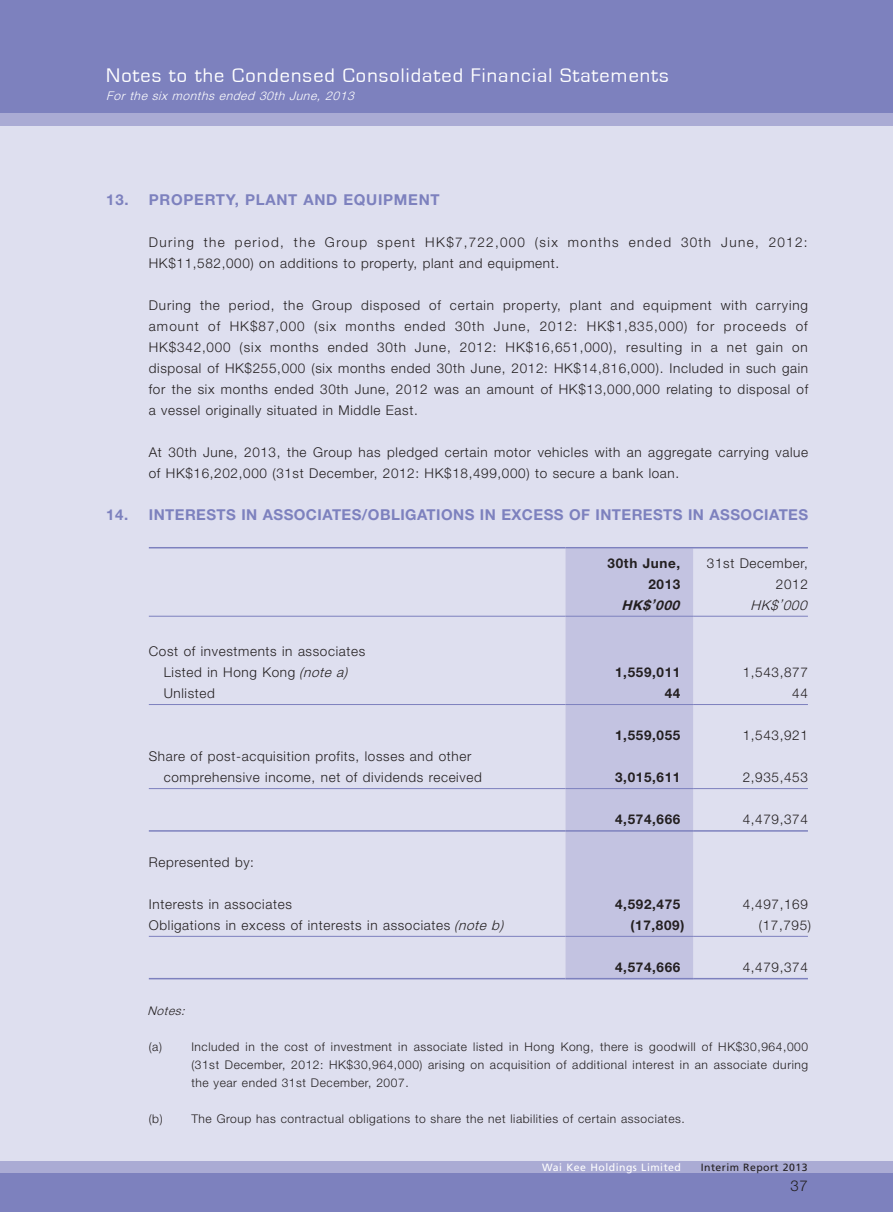
<style>
.page{position:relative;width:893px;height:1212px;background:#dedfef}
.page>*{position:absolute;margin:0;border:0;box-sizing:border-box;transform-origin:0 0}
.t1{font:20.25px "Eurostile";letter-spacing:.055em;color:#fff}
.Heading_1{font:700 15px "Helvetica Neue LT Std";letter-spacing:.03em;color:#7d81be}
.Heading_1-2{font:700 15px "Helvetica Neue LT Std";letter-spacing:.05em;color:#7d81be}
.t2{font:300 15px "Helvetica Neue LT Std";color:#231f20}
.Body_Text{font:300 13.5px/21px "Helvetica Neue LT Std";letter-spacing:.05em;color:#231f20}
.Body_Text-2{font:300 13.5px/21px "Helvetica Neue LT Std";letter-spacing:.09em;color:#231f20}
.Body_Text-3{font:700 13.5px "Helvetica Neue LT Std";color:#231f20}
.Body_Text-4{font:italic 700 13.5px "Helvetica Neue LT Std";color:#231f20}
.Body_Text-5{font:italic 300 13.5px "Helvetica Neue LT Std";color:#231f20}
.Notes{font:300 12px/18px "Helvetica Neue LT Std";letter-spacing:.05em;color:#231f20;text-align:justify}
.t3{font:italic 300 12px "Helvetica Neue LT Std";color:#fff}
.Notes-2{font:italic 300 12px "Helvetica Neue LT Std";color:#231f20}
.t4{font:10.5px "Frutiger LT Std";letter-spacing:.05em;color:#fff}
.t5{font:10.5px "Frutiger LT Std";letter-spacing:.045em;color:#231f20}
.s1{font-style:italic}
</style>
<div class="page">
<div style="left:0;top:1161px;width:893px;height:13px;background:#aaabd4"></div>
<div style="left:0;top:1174px;width:893px;height:38px;background:#7d81be"></div>
<div style="left:0;top:0;width:893px;height:125px;background:#aaabd4"></div>
<div style="left:0;top:0;width:893px;height:113px;background:#7d81be"></div>
<div style="left:566px;top:548px;width:127px;height:430px;background:#c3c3e1"></div>
<hr style="left:149px;top:547px;width:417px;height:1px;background:#7d81be">
<hr style="left:566px;top:547px;width:242px;height:1px;background:#7d81be">
<hr style="left:149px;top:616px;width:417px;height:1px;background:#7d81be">
<hr style="left:566px;top:616px;width:127px;height:1px;background:#7d81be">
<hr style="left:693px;top:616px;width:115px;height:1px;background:#7d81be">
<hr style="left:149px;top:704px;width:417px;height:1px;background:#7d81be">
<hr style="left:566px;top:704px;width:127px;height:1px;background:#7d81be">
<hr style="left:693px;top:704px;width:115px;height:1px;background:#7d81be">
<hr style="left:149px;top:788px;width:417px;height:1px;background:#7d81be">
<hr style="left:566px;top:788px;width:127px;height:1px;background:#7d81be">
<hr style="left:693px;top:788px;width:115px;height:1px;background:#7d81be">
<hr style="left:149px;top:830px;width:417px;height:2px;background:#7d81be">
<hr style="left:566px;top:830px;width:127px;height:2px;background:#7d81be">
<hr style="left:693px;top:830px;width:115px;height:2px;background:#7d81be">
<hr style="left:149px;top:936px;width:417px;height:1px;background:#7d81be">
<hr style="left:566px;top:936px;width:127px;height:1px;background:#7d81be">
<hr style="left:693px;top:936px;width:115px;height:1px;background:#7d81be">
<hr style="left:149px;top:978px;width:417px;height:1px;background:#7d81be">
<hr style="left:566px;top:978px;width:127px;height:1px;background:#7d81be">
<hr style="left:693px;top:978px;width:115px;height:1px;background:#7d81be">
<h1 class="t1" style="left:106px;top:65px;width:564px">Notes to the Condensed Consolidated Financial Statements</h1>
<p class="t3" style="left:106px;top:89px;width:253px">For the six months ended 30th June, 2013</p>
<p class="Heading_1-2" style="left:106px;top:190px;width:335px">13. PROPERTY, PLANT AND EQUIPMENT</p>
<p class="Body_Text-2" style="left:149px;top:231px;width:660px">During the period, the Group spent HK$7,722,000 (six months ended 30th June, 2012:<br>HK$11,582,000) on additions to property, plant and equipment.</p>
<p class="Body_Text" style="left:149px;top:294px;width:661px;text-align:justify">During the period, the Group disposed of certain property, plant and equipment with carrying amount of HK$87,000 (six months ended 30th June, 2012: HK$1,835,000) for proceeds of HK$342,000 (six months ended 30th June, 2012: HK$16,651,000), resulting in a net gain on disposal of HK$255,000 (six months ended 30th June, 2012: HK$14,816,000). Included in such gain for the six months ended 30th June, 2012 was an amount of HK$13,000,000 relating to disposal of a vessel originally situated in Middle East.</p>
<p class="Body_Text" style="left:149px;top:441px;width:661px">At 30th June, 2013, the Group has pledged certain motor vehicles with an aggregate carrying value of HK$16,202,000 (31st December, 2012: HK$18,499,000) to secure a bank loan.</p>
<p class="Heading_1" style="left:106px;top:505px;width:703px">14. INTERESTS IN ASSOCIATES/OBLIGATIONS IN EXCESS OF INTERESTS IN ASSOCIATES</p>
<p class="Body_Text-3" style="left:608px;top:555px;width:74px">30th June,</p>
<p class="Body_Text" style="left:707px;top:552px;width:103px">31st December,</p>
<p class="Body_Text-3" style="left:648px;top:576px;width:33px">2013</p>
<p class="Body_Text" style="left:776px;top:573px;width:33px">2012</p>
<p class="Body_Text-4" style="left:622px;top:597px;width:63px">HK$’000</p>
<p class="Body_Text-5" style="left:751px;top:597px;width:62px">HK$’000</p>
<p class="Body_Text" style="left:149px;top:640px;width:218px">Cost of investments in associates</p>
<p class="Body_Text" style="left:164px;top:661px;width:189px">Listed in Hong Kong <span class="s1">(notea)</span></p>
<p class="Body_Text-3" style="left:615px;top:664px;width:67px">1,559,011</p>
<p class="Body_Text" style="left:743px;top:661px;width:67px">1,543,877</p>
<p class="Body_Text" style="left:164px;top:682px;width:53px">Unlisted</p>
<p class="Body_Text-3" style="left:665px;top:685px;width:17px">44</p>
<p class="Body_Text" style="left:792px;top:682px;width:17px">44</p>
<p class="Body_Text-3" style="left:615px;top:727px;width:67px">1,559,055</p>
<p class="Body_Text" style="left:743px;top:724px;width:67px">1,543,921</p>
<p class="Body_Text" style="left:164px;top:745px;width:320px;text-indent:-15px">Share of post-acquisition profits, losses and other comprehensive income, net of dividends received</p>
<p class="Body_Text-3" style="left:615px;top:769px;width:67px">3,015,611</p>
<p class="Body_Text" style="left:743px;top:766px;width:67px">2,935,453</p>
<p class="Body_Text-3" style="left:615px;top:811px;width:67px">4,574,666</p>
<p class="Body_Text" style="left:743px;top:808px;width:67px">4,479,374</p>
<p class="Body_Text" style="left:149px;top:851px;width:107px">Represented by:</p>
<p class="Body_Text" style="left:149px;top:893px;width:145px">Interests in associates</p>
<p class="Body_Text-3" style="left:615px;top:895px;width:67px">4,592,475</p>
<p class="Body_Text" style="left:743px;top:893px;width:67px">4,497,169</p>
<p class="Body_Text" style="left:149px;top:914px;width:360px">Obligations in excess of interests in associates <span class="s1">(noteb)</span></p>
<p class="Body_Text-3" style="left:631px;top:916px;width:55px">(17,809)</p>
<p class="Body_Text" style="left:759px;top:914px;width:54px">(17,795)</p>
<p class="Body_Text-3" style="left:615px;top:958px;width:67px">4,574,666</p>
<p class="Body_Text" style="left:743px;top:956px;width:67px">4,479,374</p>
<p class="Notes-2" style="left:148px;top:1003px;width:42px">Notes:</p>
<p class="Notes" style="left:149px;top:1037px;width:15px">(a)</p>
<p class="Notes" style="left:191px;top:1037px;width:618px">Included in the cost of investment in associate listed in Hong Kong, there is goodwill of HK$30,964,000 (31st December, 2012: HK$30,964,000) arising on acquisition of additional interest in an associate during the year ended 31st December, 2007.</p>
<p class="Notes" style="left:149px;top:1109px;width:538px">(b) The Group has contractual obligations to share the net liabilities of certain associates.</p>
<p class="t4" style="left:542px;top:1161px;width:140px">Wai Kee Holdings Limited</p>
<p class="t5" style="left:701px;top:1161px;width:108px">Interim Report 2013</p>
<p class="t2" style="left:790px;top:1176px;width:19px">37</p>
</div>
